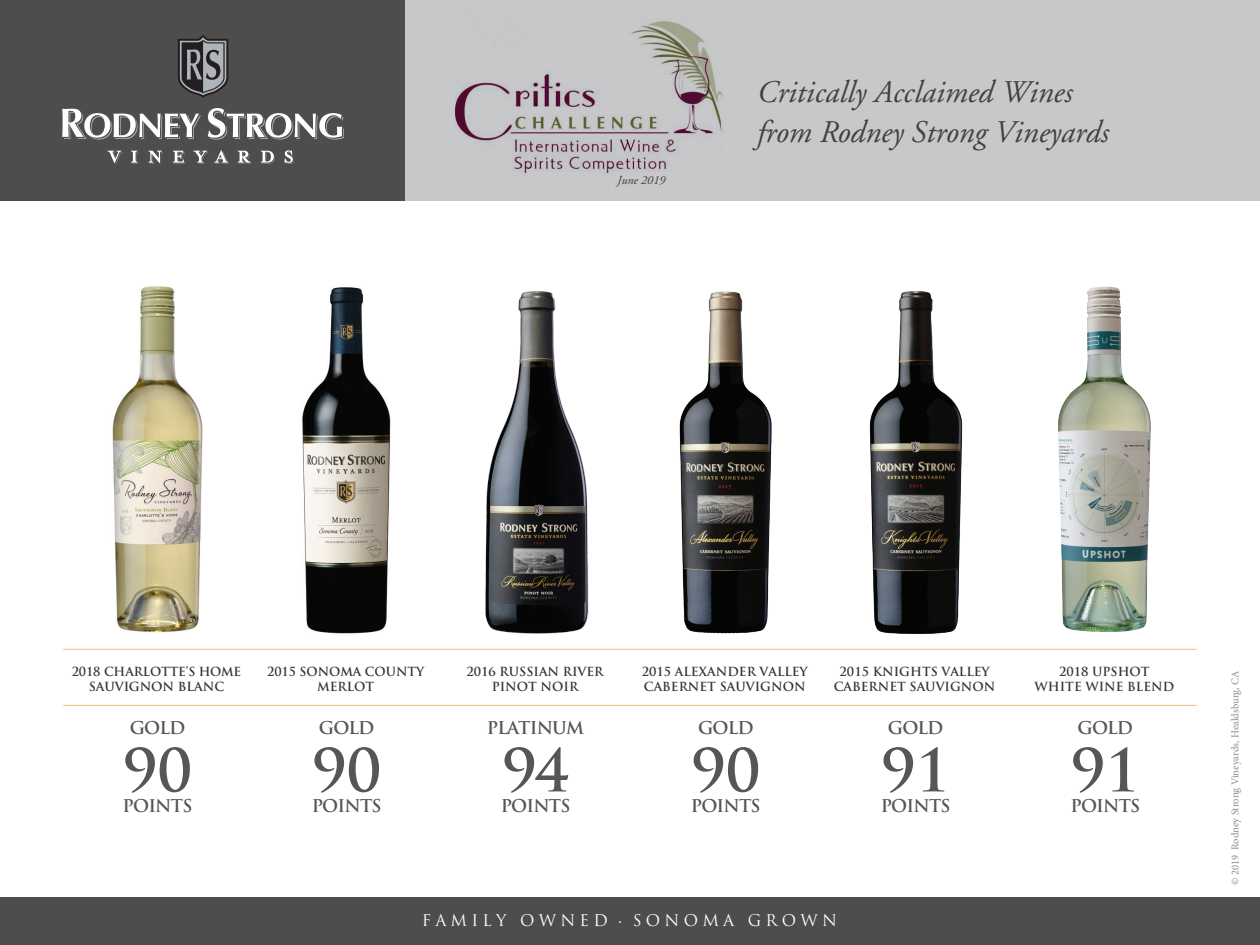
<style>
.page{position:relative;width:1260px;height:945px;background:#fff}
.page>*{position:absolute;margin:0;border:0;box-sizing:border-box;transform-origin:0 0}
.t1{font:700 57.75px "Trajan Pro";letter-spacing:-.01em;color:#575657}
.t2{font:italic 31.5px/40.2px "Adobe Garamond";color:#424041}
.t3{font:700 17.15px "Trajan Pro";letter-spacing:-.05em;color:#575657}
.t4{font:15.75px "Trajan";letter-spacing:.27em;color:#fff}
.t5{font:700 12.25px/15.8px "Trajan Pro";color:#363536;text-align:center}
.t6{font:italic 12.25px "Adobe Garamond";color:#424041}
.t7{font:10.5px "Minion Pro";color:#908e8b}
</style>
<div class="page">
<div style="left:0;top:898px;width:1260px;height:47px;background:#4e4d4c"></div>
<div style="left:395px;top:0;width:865px;height:201px;background:#c7c8ca"></div>
<img style="left:455px;top:21px;width:268px;height:152px">
<div style="left:0;top:1px;width:405px;height:200px;background:#4e4d4c"></div>
<img style="left:485px;top:291px;width:104px;height:343px">
<img style="left:112px;top:286px;width:91px;height:347px">
<img style="left:302px;top:287px;width:89px;height:347px">
<img style="left:679px;top:291px;width:93px;height:343px">
<img style="left:869px;top:291px;width:94px;height:343px">
<img style="left:1058px;top:287px;width:93px;height:345px">
<hr style="left:63px;top:649px;width:1134px;height:1px;background:#e9c475">
<hr style="left:63px;top:705px;width:1134px;height:1px;background:#e9c475">
<svg style="left:108px;top:151px;width:15px;height:13px"></svg>
<svg style="left:131px;top:151px;width:8px;height:13px"></svg>
<svg style="left:149px;top:151px;width:14px;height:13px"></svg>
<svg style="left:173px;top:151px;width:12px;height:13px"></svg>
<svg style="left:193px;top:151px;width:15px;height:13px"></svg>
<svg style="left:214px;top:150px;width:15px;height:14px"></svg>
<svg style="left:238px;top:151px;width:14px;height:13px"></svg>
<svg style="left:261px;top:151px;width:14px;height:13px"></svg>
<svg style="left:285px;top:150px;width:9px;height:14px"></svg>
<svg style="left:62px;top:109px;width:139px;height:31px"></svg>
<svg style="left:208px;top:108px;width:136px;height:32px"></svg>
<svg style="left:178px;top:35px;width:50px;height:63px"></svg>
<p class="t6" style="left:617px;top:173px;width:50px">June 2019</p>
<h2 class="t2" style="left:756px;top:73px;width:353px">Critically Acclaimed Wines from Rodney Strong Vineyards</h2>
<p class="t5" style="left:72px;top:663px;width:171px">2018 CHARLOTTE’S HOME<br>SAUVIGNON BLANC</p>
<h3 class="t3" style="left:130px;top:717px;width:57px">GOLD</h3>
<h1 class="t1" style="left:123px;top:734px;width:71px">90</h1>
<h3 class="t3" style="left:123px;top:795px;width:71px">POINTS</h3>
<p class="t5" style="left:267px;top:663px;width:159px">2015 SONOMA COUNTY<br>MERLOT</p>
<h3 class="t3" style="left:319px;top:717px;width:57px">GOLD</h3>
<h1 class="t1" style="left:312px;top:734px;width:71px">90</h1>
<h3 class="t3" style="left:312px;top:795px;width:71px">POINTS</h3>
<p class="t5" style="left:466px;top:663px;width:139px">2016 RUSSIAN RIVER<br>PINOT NOIR</p>
<h3 class="t3" style="left:487px;top:717px;width:99px">PLATINUM</h3>
<h1 class="t1" style="left:502px;top:734px;width:69px">94</h1>
<h3 class="t3" style="left:501px;top:795px;width:71px">POINTS</h3>
<p class="t5" style="left:642px;top:663px;width:168px;text-align:left">2015 ALEXANDER VALLEY<br>CABERNET SAUVIGNON</p>
<h3 class="t3" style="left:698px;top:717px;width:57px">GOLD</h3>
<h1 class="t1" style="left:691px;top:734px;width:71px">90</h1>
<h3 class="t3" style="left:691px;top:795px;width:71px">POINTS</h3>
<p class="t5" style="left:834px;top:663px;width:163px">2015 KNIGHTS VALLEY<br>CABERNET SAUVIGNON</p>
<h3 class="t3" style="left:888px;top:717px;width:57px">GOLD</h3>
<h1 class="t1" style="left:881px;top:734px;width:71px">91</h1>
<h3 class="t3" style="left:881px;top:795px;width:71px">POINTS</h3>
<p class="t5" style="left:1035px;top:663px;width:141px">2018 UPSHOT<br>WHITE WINE BLEND</p>
<h3 class="t3" style="left:1078px;top:717px;width:57px">GOLD</h3>
<h1 class="t1" style="left:1071px;top:734px;width:71px">91</h1>
<h3 class="t3" style="left:1070px;top:795px;width:71px">POINTS</h3>
<p class="t4" style="left:422px;top:911px;width:417px">FAMILY OWNED . SONOMA GROWN</p>
<p class="t7" style="left:1228px;top:885px;width:216px;rotate:-90deg">© 2019 Rodney Strong Vineyards, Healdsburg, CA</p>
</div>
